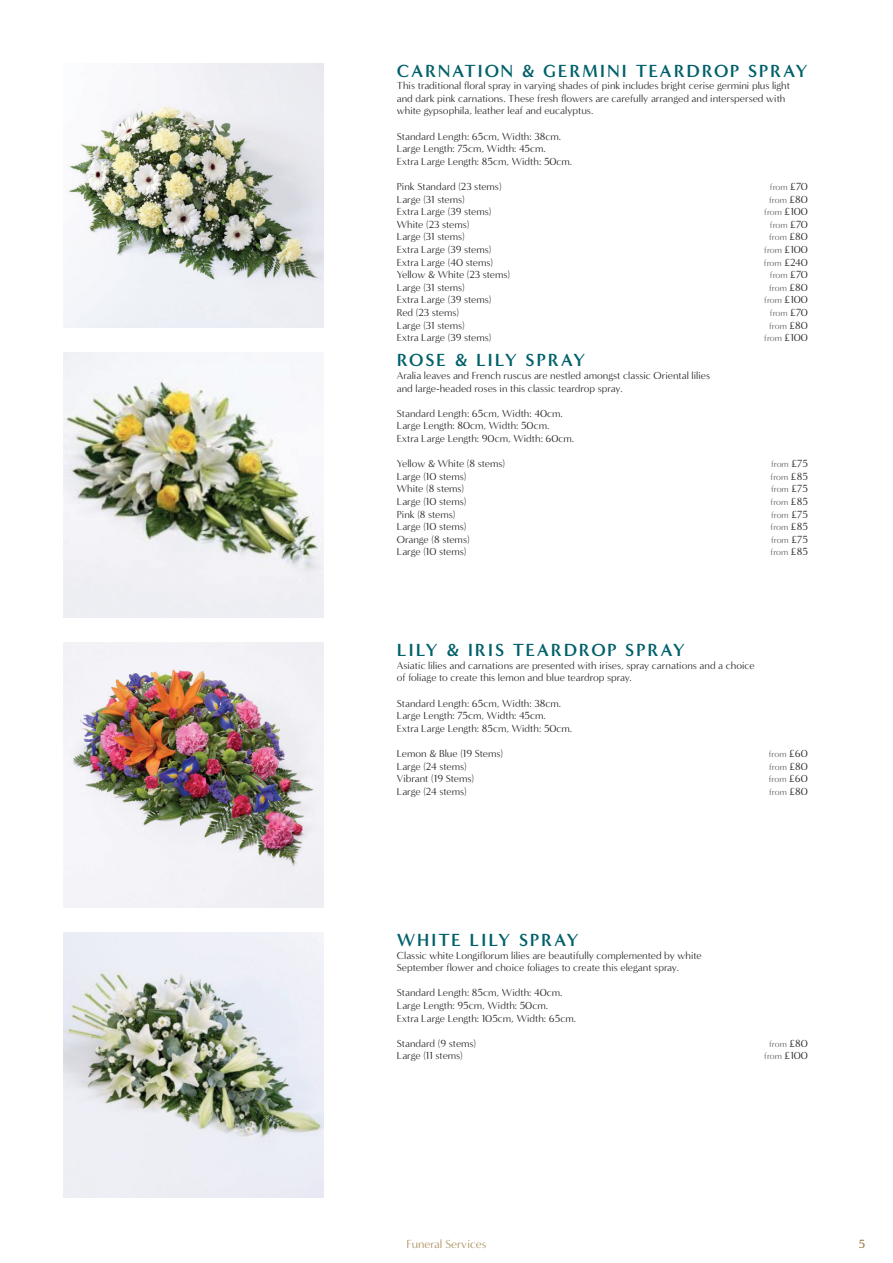
<style>
.page{position:relative;width:893px;height:1263px;background:#fff}
.page>*{position:absolute;margin:0;border:0;box-sizing:border-box;transform-origin:0 0}
.t1{font:700 18px "Minerva Modern";letter-spacing:.1em;color:#00606a}
.t2{font:12px "Minerva Modern";color:#a98e5a}
.t3{font:10.5px/12.6px "Minerva Modern";color:#231f20}
.t4{font:9px "Minerva Modern";color:#57585a}
.s1{font-size:10.5px;color:#231f20}
</style>
<div class="page">
<img style="left:64px;top:353px;width:260px;height:264px">
<img style="left:64px;top:643px;width:260px;height:264px">
<img style="left:64px;top:932px;width:260px;height:265px">
<img style="left:64px;top:63px;width:260px;height:265px">
<h1 class="t1" style="left:397px;top:60px;width:412px">CARNATION &amp; GERMINI TEARDROP SPRAY</h1>
<p class="t3" style="left:397px;top:79px;width:395px">This traditional floral spray in varying shades of pink includes bright cerise germini plus light and dark pink carnations. These fresh flowers are carefully arranged and interspersed with white gypsophila, leather leaf and eucalyptus.</p>
<p class="t3" style="left:397px;top:130px;width:177px">Standard Length: 65cm, Width: 38cm.<br>Large Length: 75cm, Width: 45cm.<br>Extra Large Length: 85cm, Width: 50cm.</p>
<p class="t3" style="left:397px;top:180px;width:106px">Pink Standard (23 stems)</p>
<p class="t4" style="left:770px;top:182px;width:39px">from <span class="s1">£70</span></p>
<p class="t3" style="left:397px;top:193px;width:69px">Large (31 stems)</p>
<p class="t4" style="left:769px;top:194px;width:40px">from <span class="s1">£80</span></p>
<p class="t3" style="left:397px;top:205px;width:96px">Extra Large (39 stems)</p>
<p class="t4" style="left:764px;top:207px;width:45px">from <span class="s1">£100</span></p>
<p class="t3" style="left:397px;top:218px;width:74px">White (23 stems)</p>
<p class="t4" style="left:770px;top:220px;width:39px">from <span class="s1">£70</span></p>
<p class="t3" style="left:397px;top:231px;width:69px">Large (31 stems)</p>
<p class="t4" style="left:769px;top:232px;width:40px">from <span class="s1">£80</span></p>
<p class="t3" style="left:397px;top:243px;width:96px">Extra Large (39 stems)</p>
<p class="t4" style="left:764px;top:245px;width:45px">from <span class="s1">£100</span></p>
<p class="t3" style="left:397px;top:256px;width:98px">Extra Large (40 stems)</p>
<p class="t4" style="left:764px;top:257px;width:45px">from <span class="s1">£240</span></p>
<p class="t3" style="left:397px;top:268px;width:115px">Yellow &amp; White (23 stems)</p>
<p class="t4" style="left:770px;top:270px;width:39px">from <span class="s1">£70</span></p>
<p class="t3" style="left:397px;top:281px;width:69px">Large (31 stems)</p>
<p class="t4" style="left:769px;top:283px;width:40px">from <span class="s1">£80</span></p>
<p class="t3" style="left:397px;top:294px;width:96px">Extra Large (39 stems)</p>
<p class="t4" style="left:764px;top:295px;width:45px">from <span class="s1">£100</span></p>
<p class="t3" style="left:397px;top:306px;width:64px">Red (23 stems)</p>
<p class="t4" style="left:770px;top:308px;width:39px">from <span class="s1">£70</span></p>
<p class="t3" style="left:397px;top:319px;width:69px">Large (31 stems)</p>
<p class="t4" style="left:769px;top:320px;width:40px">from <span class="s1">£80</span></p>
<p class="t3" style="left:397px;top:331px;width:96px">Extra Large (39 stems)</p>
<p class="t4" style="left:764px;top:333px;width:45px">from <span class="s1">£100</span></p>
<h1 class="t1" style="left:397px;top:349px;width:190px">ROSE &amp; LILY SPRAY</h1>
<p class="t3" style="left:397px;top:369px;width:315px">Aralia leaves and French ruscus are nestled amongst classic Oriental lilies and large-headed roses in this classic teardrop spray.</p>
<p class="t3" style="left:397px;top:407px;width:179px">Standard Length: 65cm, Width: 40cm.<br>Large Length: 80cm, Width: 50cm.<br>Extra Large Length: 90cm, Width: 60cm.</p>
<p class="t3" style="left:397px;top:457px;width:110px">Yellow &amp; White (8 stems)</p>
<p class="t4" style="left:771px;top:459px;width:38px">from <span class="s1">£75</span></p>
<p class="t3" style="left:397px;top:470px;width:71px">Large (10 stems)</p>
<p class="t4" style="left:771px;top:472px;width:39px">from <span class="s1">£85</span></p>
<p class="t3" style="left:397px;top:483px;width:69px">White (8 stems)</p>
<p class="t4" style="left:771px;top:484px;width:38px">from <span class="s1">£75</span></p>
<p class="t3" style="left:397px;top:495px;width:71px">Large (10 stems)</p>
<p class="t4" style="left:771px;top:497px;width:39px">from <span class="s1">£85</span></p>
<p class="t3" style="left:397px;top:508px;width:60px">Pink (8 stems)</p>
<p class="t4" style="left:771px;top:509px;width:38px">from <span class="s1">£75</span></p>
<p class="t3" style="left:397px;top:520px;width:71px">Large (10 stems)</p>
<p class="t4" style="left:771px;top:522px;width:39px">from <span class="s1">£85</span></p>
<p class="t3" style="left:397px;top:533px;width:74px">Orange (8 stems)</p>
<p class="t4" style="left:771px;top:535px;width:38px">from <span class="s1">£75</span></p>
<p class="t3" style="left:397px;top:546px;width:71px">Large (10 stems)</p>
<p class="t4" style="left:771px;top:547px;width:39px">from <span class="s1">£85</span></p>
<h1 class="t1" style="left:397px;top:639px;width:290px">LILY &amp; IRIS TEARDROP SPRAY</h1>
<p class="t3" style="left:397px;top:659px;width:359px">Asiatic lilies and carnations are presented with irises, spray carnations and a choice of foliage to create this lemon and blue teardrop spray.</p>
<p class="t3" style="left:397px;top:697px;width:177px">Standard Length: 65cm, Width: 38cm.<br>Large Length: 75cm, Width: 45cm.<br>Extra Large Length: 85cm, Width: 50cm.</p>
<p class="t3" style="left:397px;top:747px;width:108px">Lemon &amp; Blue (19 Stems)</p>
<p class="t4" style="left:769px;top:749px;width:41px">from <span class="s1">£60</span></p>
<p class="t3" style="left:397px;top:760px;width:71px">Large (24 stems)</p>
<p class="t4" style="left:769px;top:761px;width:40px">from <span class="s1">£80</span></p>
<p class="t3" style="left:397px;top:772px;width:79px">Vibrant (19 Stems)</p>
<p class="t4" style="left:769px;top:774px;width:41px">from <span class="s1">£60</span></p>
<p class="t3" style="left:397px;top:785px;width:71px">Large (24 stems)</p>
<p class="t4" style="left:769px;top:787px;width:40px">from <span class="s1">£80</span></p>
<h1 class="t1" style="left:397px;top:929px;width:183px">WHITE LILY SPRAY</h1>
<p class="t3" style="left:397px;top:949px;width:306px">Classic white Longiflorum lilies are beautifully complemented by white<br>September flower and choice foliages to create this elegant spray.</p>
<p class="t3" style="left:397px;top:987px;width:181px">Standard Length: 85cm, Width: 40cm.<br>Large Length: 95cm, Width: 50cm.<br>Extra Large Length: 105cm, Width: 65cm.</p>
<p class="t3" style="left:397px;top:1037px;width:81px">Standard (9 stems)</p>
<p class="t4" style="left:769px;top:1039px;width:40px">from <span class="s1">£80</span></p>
<p class="t3" style="left:397px;top:1050px;width:67px">Large (11 stems)</p>
<p class="t4" style="left:764px;top:1051px;width:45px">from <span class="s1">£100</span></p>
<p class="t2" style="left:407px;top:1236px;width:81px">Funeral Services</p>
<p class="t2" style="left:859px;top:1236px;width:8px">5</p>
</div>
